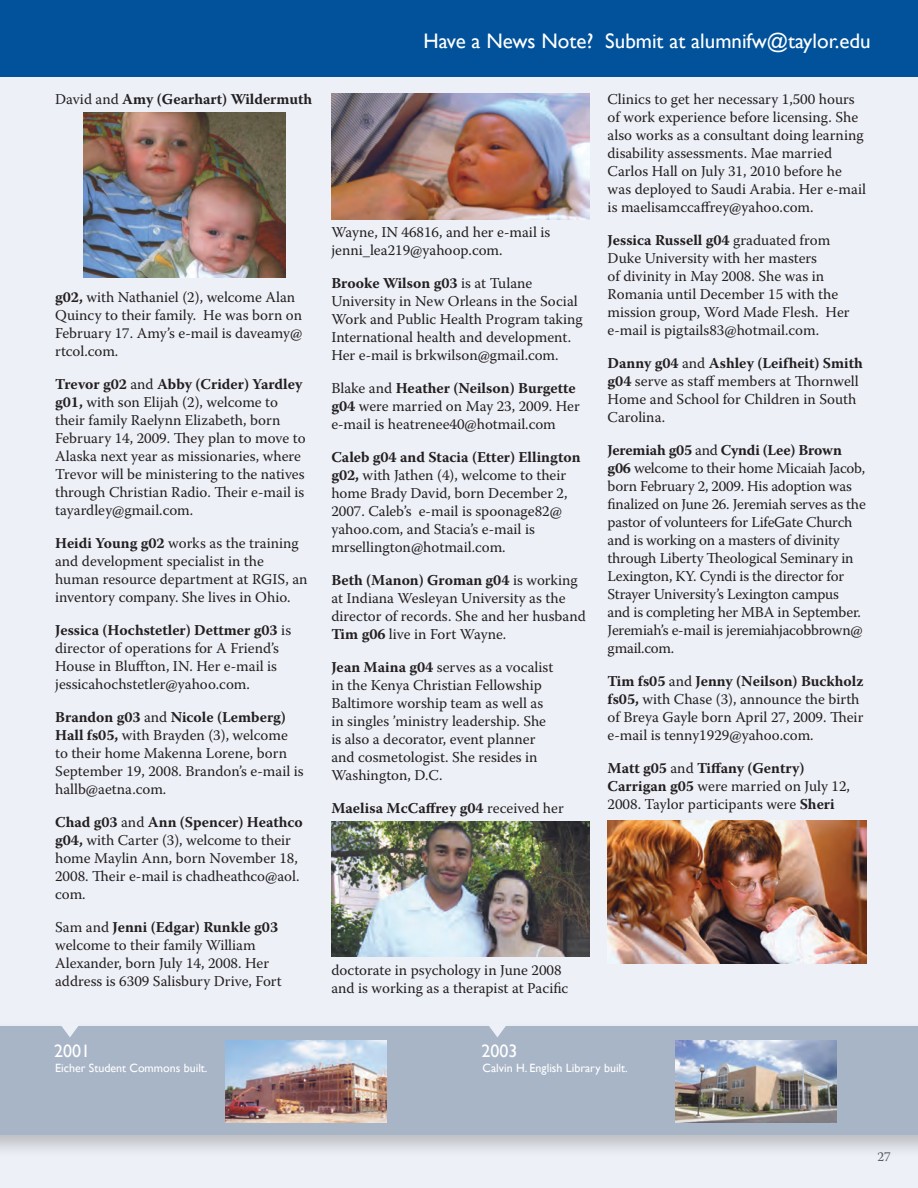
<style>
.page{position:relative;width:918px;height:1188px;background:#edf0f7}
.page>*{position:absolute;margin:0;border:0;box-sizing:border-box;transform-origin:0 0}
.t1{font:21px "Gill Sans";color:#fff}
.t2{font:18px "Gill Sans";color:#fff}
.t3{font:15px/18px "Warnock Pro";color:#231f20}
.t4{font:700 15px "Warnock Pro";color:#231f20}
.t5{font:13.5px "Warnock Pro";color:#57585a}
.t6{font:12px "Gill Sans";color:#fff}
.s1{font-weight:400}
.s2{font-weight:700}
</style>
<div class="page">
<div style="left:0;top:1020px;width:918px;height:140px;background:#231f20;opacity:.25"></div>
<div style="left:0;top:1026px;width:918px;height:109px;background:#a8b5c7"></div>
<div style="left:0;top:0;width:918px;height:76px;background:#01529a"></div>
<img style="left:608px;top:821px;width:258px;height:143px">
<img style="left:331px;top:821px;width:259px;height:135px">
<img style="left:331px;top:93px;width:259px;height:126px">
<img style="left:84px;top:113px;width:201px;height:165px">
<svg style="left:60px;top:1023px;width:20px;height:14px"></svg>
<svg style="left:487px;top:1023px;width:21px;height:14px"></svg>
<img style="left:676px;top:1040px;width:160px;height:82px">
<img style="left:226px;top:1040px;width:160px;height:82px">
<p class="t4" style="left:55px;top:90px;width:259px"><span class="s1">David and</span> Amy (Gearhart) Wildermuth</p>
<p class="t3" style="left:55px;top:288px;width:249px"><span class="s2">g02,</span> with Nathaniel (2), welcome Alan<br>Quincy to their family. He was born on<br>February 17. Amy’s e-mail is daveamy@ rtcol.com.</p>
<p class="t3" style="left:55px;top:375px;width:252px"><span class="s2">Trevor g02</span> and <span class="s2">Abby (Crider) Yardley g01,</span> with son Elijah (2), welcome to their family Raelynn Elizabeth, born February 14, 2009. They plan to move to Alaska next year as missionaries, where Trevor will be ministering to the natives through Christian Radio. Their e-mail is tayardley@gmail.com.</p>
<p class="t3" style="left:55px;top:534px;width:254px"><span class="s2">Heidi Young g02</span> works as the training and development specialist in the human resource department at RGIS, an inventory company. She lives in Ohio.</p>
<p class="t3" style="left:55px;top:621px;width:238px"><span class="s2">Jessica (Hochstetler) Dettmer g03</span> is director of operations for A Friend’s House in Bluffton, IN. Her e-mail is jessicahochstetler@yahoo.com.</p>
<p class="t3" style="left:55px;top:708px;width:250px"><span class="s2">Brandon g03</span> and <span class="s2">Nicole (Lemberg)<br>Hall fs05,</span> with Brayden (3), welcome to their home Makenna Lorene, born<br>September 19, 2008. Brandon’s e-mail is hallb@aetna.com.</p>
<p class="t3" style="left:55px;top:813px;width:249px"><span class="s2">Chad g03</span> and <span class="s2">Ann (Spencer) Heathco g04,</span> with Carter (3), welcome to their home Maylin Ann, born November 18,<br>2008. Their e-mail is chadheathco@aol. com.</p>
<p class="t3" style="left:55px;top:918px;width:228px">Sam and <span class="s2">Jenni (Edgar) Runkle g03 </span>welcome to their family William Alexander, born July 14, 2008. Her address is 6309 Salisbury Drive, Fort</p>
<p class="t1" style="left:423px;top:28px;width:449px">Have a News Note? Submit at alumnifw@taylor.edu</p>
<p class="t3" style="left:331px;top:223px;width:221px">Wayne, IN 46816, and her e-mail is jenni_lea219@yahoop.com.</p>
<p class="t3" style="left:331px;top:274px;width:253px"><span class="s2">Brooke Wilson g03</span> is at Tulane University in New Orleans in the Social Work and Public Health Program taking International health and development.<br>Her e-mail is brkwilson@gmail.com.</p>
<p class="t3" style="left:331px;top:379px;width:250px">Blake and <span class="s2">Heather (Neilson) Burgette g04</span> were married on May 23, 2009. Her e-mail is heatrenee40@hotmail.com</p>
<p class="t3" style="left:331px;top:448px;width:251px"><span class="s2">Caleb g04 and Stacia (Etter) Ellington g02,</span> with Jathen (4), welcome to their home Brady David, born December 2, 2007. Caleb’s e-mail is spoonage82@ yahoo.com, and Stacia’s e-mail is mrsellington@hotmail.com.</p>
<p class="t3" style="left:331px;top:571px;width:256px"><span class="s2">Beth (Manon) Groman g04</span> is working at Indiana Wesleyan University as the director of records. She and her husband <span class="s2">Tim g06</span> live in Fort Wayne.</p>
<p class="t3" style="left:331px;top:658px;width:224px"><span class="s2">Jean Maina g04</span> serves as a vocalist in the Kenya Christian Fellowship<br>Baltimore worship team as well as in singles ’ministry leadership. She is also a decorator, event planner and cosmetologist. She resides in<br>Washington, D.C.</p>
<p class="t4" style="left:331px;top:799px;width:234px">Maelisa McCaffrey g04 <span class="s1">received her</span></p>
<p class="t3" style="left:608px;top:90px;width:260px">Clinics to get her necessary 1,500 hours of work experience before licensing. She also works as a consultant doing learning disability assessments. Mae married Carlos Hall on July 31, 2010 before he was deployed to Saudi Arabia. Her e-mail is maelisamccaffrey@yahoo.com.</p>
<p class="t3" style="left:608px;top:231px;width:244px"><span class="s2">Jessica Russell g04</span> graduated from Duke University with her masters<br>of divinity in May 2008. She was in Romania until December 15 with the mission group, Word Made Flesh. Her e-mail is pigtails83@hotmail.com.</p>
<p class="t3" style="left:608px;top:354px;width:257px"><span class="s2">Danny g04</span> and <span class="s2">Ashley (Leifheit) Smith g04</span> serve as staff members at Thornwell<br>Home and School for Children in South<br>Carolina.</p>
<p class="t3" style="left:608px;top:441px;width:260px"><span class="s2">Jeremiah g05</span> and <span class="s2">Cyndi (Lee) Brown g06</span> welcome to their home Micaiah Jacob, born February 2, 2009. His adoption was finalized on June 26. Jeremiah serves as the pastor of volunteers for LifeGate Church and is working on a masters of divinity through Liberty Theological Seminary in Lexington, KY. Cyndi is the director for Strayer University’s Lexington campus<br>and is completing her MBA in September.<br>Jeremiah’s e-mail is jeremiahjacobbrown@ gmail.com.</p>
<p class="t3" style="left:608px;top:672px;width:257px"><span class="s2">Tim fs05</span> and <span class="s2">Jenny (Neilson) Buckholz fs05,</span> with Chase (3), announce the birth of Breya Gayle born April 27, 2009. Their e-mail is tenny1929@yahoo.com.</p>
<p class="t3" style="left:608px;top:759px;width:244px"><span class="s2">Matt g05</span> and <span class="s2">Tiffany (Gentry)<br>Carrigan g05</span> were married on July 12,<br>2008. Taylor participants were <span class="s2">Sheri</span></p>
<p class="t3" style="left:331px;top:961px;width:239px">doctorate in psychology in June 2008 and is working as a therapist at Pacific</p>
<p class="t2" style="left:54px;top:1041px;width:37px">2001</p>
<p class="t2" style="left:482px;top:1041px;width:37px">2003</p>
<p class="t6" style="left:55px;top:1061px;width:154px">Eicher Student Commons built.</p>
<p class="t6" style="left:483px;top:1061px;width:147px">Calvin H. English Library built.</p>
<p class="t5" style="left:877px;top:1149px;width:15px">27</p>
</div>
